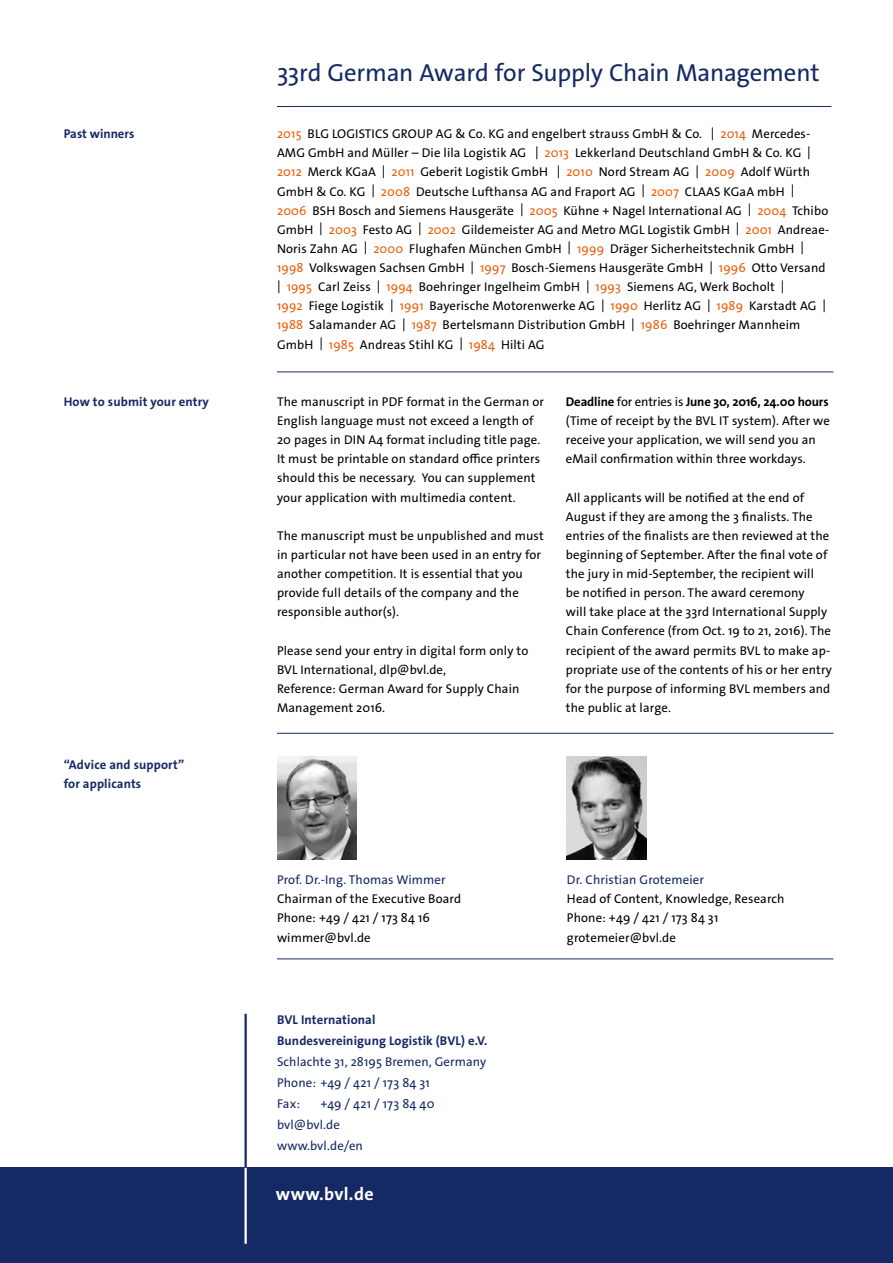
<style>
.page{position:relative;width:893px;height:1263px;background:#fff}
.page>*{position:absolute;margin:0;border:0;box-sizing:border-box;transform-origin:0 0}
.t1{font:24.75px "The Sans LP5 Plain";letter-spacing:-.01em;color:#152964}
.t2{font:18px "The Sans LP7 Bld";letter-spacing:.02em;color:#fff}
.t3{font:12.75px/19.2px "The Sans LP5 Plain";letter-spacing:.01em;color:#000}
.t4{font:12.75px/21px "The Sans LP5 Plain";letter-spacing:.01em;color:#152964}
.t5{font:12.75px/19.2px "The Sans LP7 Bld";letter-spacing:.01em;color:#152964}
.t6{font:12.75px "The Sans LP7 Bld";letter-spacing:-.01em;color:#000}
.s1{color:#eb5f0a}
.s2{font-family:"The Sans LP5 Plain"}
</style>
<div class="page">
<hr style="left:277px;top:106px;width:554px;height:1px;background:#152964">
<hr style="left:277px;top:371px;width:556px;height:1px;background:#152964">
<hr style="left:277px;top:733px;width:556px;height:1px;background:#152964">
<hr style="left:277px;top:958px;width:556px;height:1px;background:#152964">
<div style="left:0;top:1167px;width:893px;height:96px;background:#152964"></div>
<hr style="left:244px;top:1167px;width:3px;height:77px;background:#fff">
<hr style="left:244px;top:1014px;width:3px;height:153px;background:#152964">
<img style="left:277px;top:757px;width:80px;height:102px">
<img style="left:567px;top:757px;width:80px;height:102px">
<p class="t5" style="left:64px;top:124px;width:72px">Past winners</p>
<p class="t5" style="left:64px;top:392px;width:147px">How to submit your entry</p>
<p class="t5" style="left:64px;top:755px;width:122px">“Advice and support” for applicants</p>
<h1 class="t1" style="left:277px;top:57px;width:544px">33rd German Award for Supply Chain Management</h1>
<p class="t3" style="left:277px;top:124px;width:554px"><span class="s1">2015</span> BLG LOGISTICS GROUP AG &amp; Co. KG and engelbert strauss GmbH &amp; Co. | <span class="s1">2014</span> Mercedes-AMG GmbH and Müller – Die lila Logistik AG | <span class="s1">2013</span> Lekkerland Deutschland GmbH &amp; Co. KG | <span class="s1">2012</span> Merck KGaA | <span class="s1">2011</span> Geberit Logistik GmbH | <span class="s1">2010</span> Nord Stream AG | <span class="s1">2009</span> Adolf Würth GmbH &amp; Co. KG | <span class="s1">2008</span> Deutsche Lufthansa AG and Fraport AG | <span class="s1">2007</span> CLAAS KGaA mbH |<br><span class="s1">2006</span> BSH Bosch and Siemens Hausgeräte | <span class="s1">2005</span> Kühne + Nagel International AG | <span class="s1">2004</span> Tchibo GmbH | <span class="s1">2003</span> Festo AG | <span class="s1">2002</span> Gildemeister AG and Metro MGL Logistik GmbH | <span class="s1">2001</span> Andreae-Noris Zahn AG | <span class="s1">2000</span> Flughafen München GmbH | <span class="s1">1999</span> Dräger Sicherheitstechnik GmbH | <span class="s1">1998</span> Volkswagen Sachsen GmbH | <span class="s1">1997</span> Bosch-Siemens Hausgeräte GmbH | <span class="s1">1996</span> Otto Versand | <span class="s1">1995</span> Carl Zeiss | <span class="s1">1994</span> Boehringer Ingelheim GmbH | <span class="s1">1993</span> Siemens AG, Werk Bocholt |<br><span class="s1">1992</span> Fiege Logistik | <span class="s1">1991</span> Bayerische Motorenwerke AG | <span class="s1">1990</span> Herlitz AG | <span class="s1">1989</span> Karstadt AG | <span class="s1">1988</span> Salamander AG | <span class="s1">1987</span> Bertelsmann Distribution GmbH | <span class="s1">1986</span> Boehringer Mannheim GmbH | <span class="s1">1985</span> Andreas Stihl KG | <span class="s1">1984</span> Hilti AG</p>
<p class="t3" style="left:277px;top:392px;width:269px">The manuscript in PDF format in the German or English language must not exceed a length of 20 pages in DIN A4 format including title page.<br>It must be printable on standard office printers should this be necessary. You can supplement your application with multimedia content.</p>
<p class="t3" style="left:277px;top:526px;width:268px">The manuscript must be unpublished and must in particular not have been used in an entry for another competition. It is essential that you provide full details of the company and the responsible author(s).</p>
<p class="t3" style="left:277px;top:641px;width:253px">Please send your entry in digital form only to BVL International, dlp@bvl.de,<br>Reference: German Award for Supply Chain Management 2016.</p>
<p class="t6" style="left:566px;top:393px;width:264px">Deadline <span class="s2">for entries is</span> June 30, 2016, 24.00 hours</p>
<p class="t3" style="left:566px;top:411px;width:265px">(Time of receipt by the BVL IT system). After we receive your application, we will send you an eMail confi rmation within three workdays.</p>
<p class="t3" style="left:566px;top:488px;width:267px">All applicants will be notified at the end of August if they are among the 3 finalists. The entries of the finalists are then reviewed at the beginning of September. After the final vote of the jury in mid-September, the recipient will<br>be notified in person. The award ceremony<br>will take place at the 33rd International Supply Chain Conference (from Oct. 19 to 21, 2016). The recipient of the award permits BVL to make ap&shy;propriate use of the contents of his or her entry for the purpose of informing BVL members and the public at large.</p>
<p class="t4" style="left:277px;top:869px;width:170px">Prof. Dr.-Ing. Thomas Wimmer</p>
<p class="t3" style="left:277px;top:889px;width:186px">Chairman of the Executive Board<br>Phone: +49 / 421 / 173 84 16 wimmer@bvl.de</p>
<p class="t5" style="left:277px;top:1009px;width:212px;line-height:21px">BVL International<br>Bundesvereinigung Logistik (BVL) e.V.</p>
<p class="t4" style="left:277px;top:1051px;width:211px">Schlachte 31, 28195 Bremen, Germany<br>Phone: +49 / 421 / 173 84 31<br>Fax:</p>
<p class="t4" style="left:277px;top:1093px;width:159px;text-indent:44px">+49 / 421 / 173 84 40 bvl@bvl.de<br>www.bvl.de/en</p>
<h2 class="t2" style="left:276px;top:1182px;width:99px">www.bvl.de</h2>
<p class="t4" style="left:567px;top:869px;width:138px">Dr. Christian Grotemeier</p>
<p class="t3" style="left:567px;top:889px;width:219px">Head of Content, Knowledge, Research<br>Phone: +49 / 421 / 173 84 31 grotemeier@bvl.de</p>
</div>
